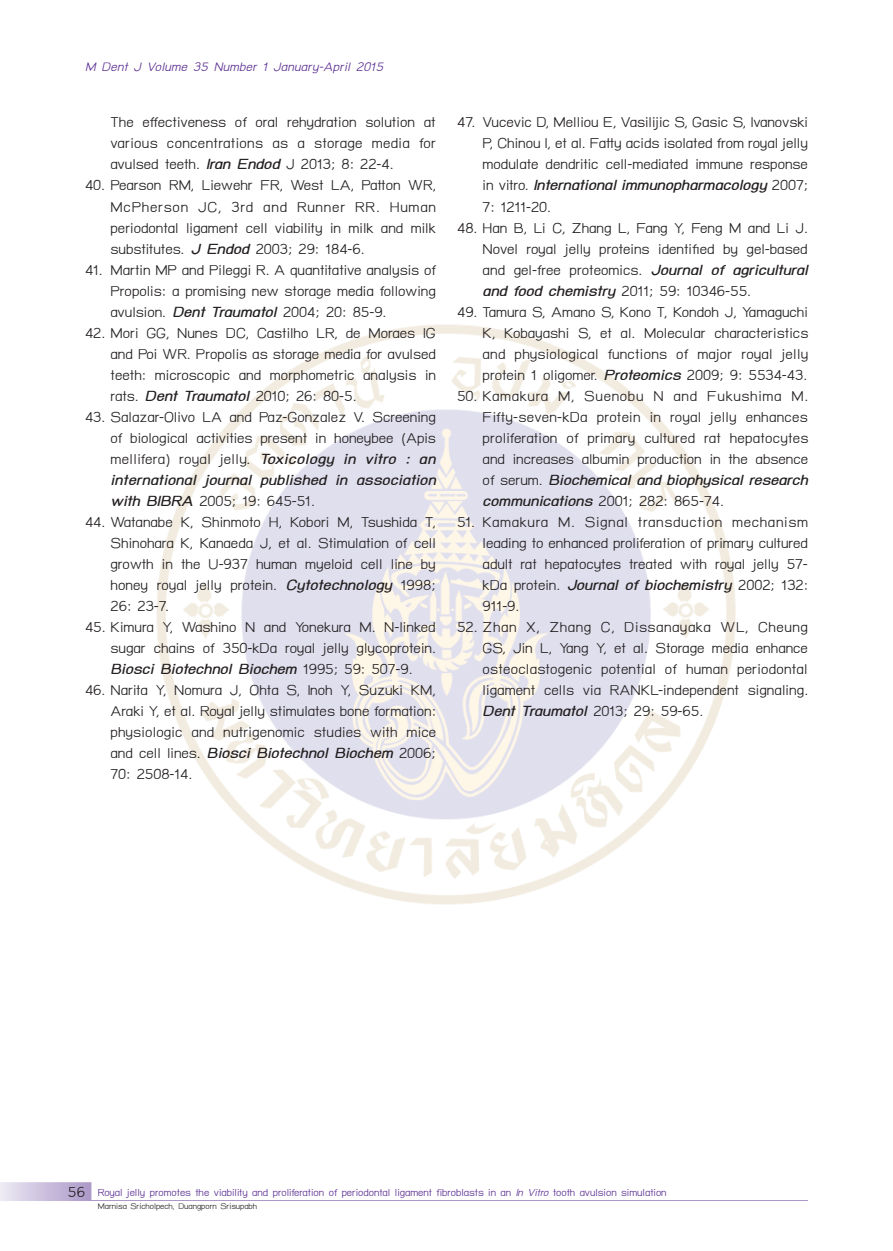
<style>
.page{position:relative;width:893px;height:1251px;background:#fff}
.page>*{position:absolute;margin:0;border:0;box-sizing:border-box;transform-origin:0 0}
.t1{font:21px/21px "TH Baijam";color:#231f20;text-align:justify}
.t2{font:italic 18px "TH Baijam";letter-spacing:.015em;color:#5b2e91}
.t3{font:15px "TH Baijam";color:#5b2e91}
.t4{font:12px "TH Baijam";color:#231f20}
.s1{font-weight:700;font-style:italic}
.s2{font-size:21px;color:#231f20}
.s3{font-style:italic}
</style>
<div class="page">
<svg style="left:0;top:1182px;width:91px;height:18px;background:#ccc1de"></svg>
<hr style="left:91px;top:1199px;width:717px;height:1px;background:#ac99c9">
<img style="left:156px;top:324px;width:580px;height:581px">
<p class="t2" style="left:85px;top:57px;width:299px">M Dent J Volume 35 Number 1 January-April 2015</p>
<p class="t1" style="left:111px;top:113px;width:327px">The effectiveness of oral rehydration solution at various concentrations as a storage media for avulsed teeth. <span class="s1">Iran Endod</span> J 2013; 8: 22-4.</p>
<p class="t1" style="left:111px;top:176px;width:327px;text-indent:-26px">40. Pearson RM, Liewehr FR, West LA, Patton WR, McPherson JC, 3rd and Runner RR. Human periodontal ligament cell viability in milk and milk substitutes. <span class="s1">J Endod</span> 2003; 29: 184-6.</p>
<p class="t1" style="left:111px;top:260px;width:327px;text-indent:-26px">41. Martin MP and Pileggi R. A quantitative analysis of Propolis: a promising new storage media following avulsion. <span class="s1">Dent Traumatol</span> 2004; 20: 85-9.</p>
<p class="t1" style="left:111px;top:323px;width:327px;text-indent:-26px">42. Mori GG, Nunes DC, Castilho LR, de Moraes IG and Poi WR. Propolis as storage media for avulsed teeth: microscopic and morphometric analysis in rats. <span class="s1">Dent Traumatol</span> 2010; 26: 80-5.</p>
<p class="t1" style="left:111px;top:407px;width:327px;text-indent:-26px">43. Salazar-Olivo LA and Paz-Gonzalez V. Screening of biological activities present in honeybee (Apis mellifera) royal jelly. <span class="s1">Toxicology in vitro : an international journal published in association with BIBRA</span> 2005; 19: 645-51.</p>
<p class="t1" style="left:111px;top:512px;width:327px;text-indent:-26px">44. Watanabe K, Shinmoto H, Kobori M, Tsushida T, Shinohara K, Kanaeda J, et al. Stimulation of cell growth in the U-937 human myeloid cell line by honey royal jelly protein. <span class="s1">Cytotechnology</span> 1998; 26: 23-7.</p>
<p class="t1" style="left:111px;top:617px;width:327px;text-indent:-26px">45. Kimura Y, Washino N and Yonekura M. N-linked sugar chains of 350-kDa royal jelly glycoprotein.<br><span class="s1">Biosci Biotechnol Biochem</span> 1995; 59: 507-9.</p>
<p class="t1" style="left:111px;top:680px;width:327px;text-indent:-26px">46. Narita Y, Nomura J, Ohta S, Inoh Y, Suzuki KM, Araki Y, et al. Royal jelly stimulates bone formation: physiologic and nutrigenomic studies with mice and cell lines. <span class="s1">Biosci Biotechnol Biochem</span> 2006; 70: 2508-14.</p>
<p class="t1" style="left:483px;top:113px;width:327px;text-indent:-26px">47. Vucevic D, Melliou E, Vasilijic S, Gasic S, Ivanovski P, Chinou I, et al. Fatty acids isolated from royal jelly modulate dendritic cell-mediated immune response in vitro. <span class="s1">International immunopharmacology</span> 2007; 7: 1211-20.</p>
<p class="t1" style="left:483px;top:218px;width:327px;text-indent:-26px">48. Han B, Li C, Zhang L, Fang Y, Feng M and Li J.<br>Novel royal jelly proteins identified by gel-based and gel-free proteomics. <span class="s1">Journal of agricultural and food chemistry</span> 2011; 59: 10346-55.</p>
<p class="t1" style="left:483px;top:302px;width:327px;text-indent:-26px">49. Tamura S, Amano S, Kono T, Kondoh J, Yamaguchi K, Kobayashi S, et al. Molecular characteristics and physiological functions of major royal jelly protein 1 oligomer. <span class="s1">Proteomics</span> 2009; 9: 5534-43.</p>
<p class="t1" style="left:483px;top:386px;width:327px;text-indent:-26px">50. Kamakura M, Suenobu N and Fukushima M.<br>Fifty-seven-kDa protein in royal jelly enhances proliferation of primary cultured rat hepatocytes and increases albumin production in the absence of serum. <span class="s1">Biochemical and biophysical research communications</span> 2001; 282: 865-74.</p>
<p class="t1" style="left:483px;top:512px;width:327px;text-indent:-26px">51. Kamakura M. Signal transduction mechanism leading to enhanced proliferation of primary cultured adult rat hepatocytes treated with royal jelly 57- kDa protein. <span class="s1">Journal of biochemistry</span> 2002; 132:<br>911-9.</p>
<p class="t1" style="left:483px;top:617px;width:327px;text-indent:-26px">52. Zhan X, Zhang C, Dissanayaka WL, Cheung GS, Jin L, Yang Y, et al. Storage media enhance osteoclastogenic potential of human periodontal ligament cells via RANKL-independent signaling.<br><span class="s1">Dent Traumatol</span> 2013; 29: 59-65.</p>
<p class="t3" style="left:68px;top:1183px;width:600px"><span class="s2">56</span> Royal jelly promotes the viability and proliferation of periodontal ligament fibroblasts in an <span class="s3">In Vitro</span> tooth avulsion simulation</p>
<p class="t4" style="left:98px;top:1199px;width:161px">Marnisa Sricholpech, Duangporn Srisupabh</p>
</div>
